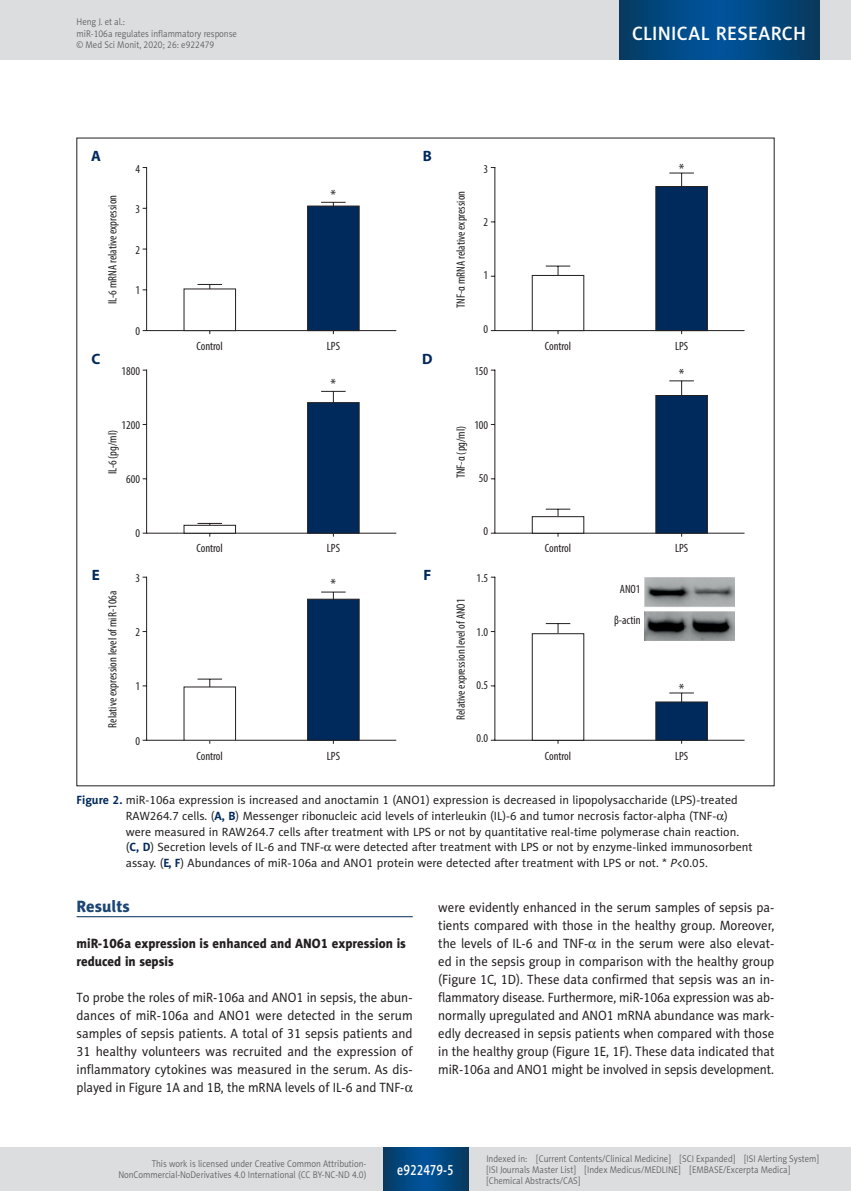
<style>
.page{position:relative;width:851px;height:1191px;background:#fff}
.page>*{position:absolute;margin:0;border:0;box-sizing:border-box;transform-origin:0 0}
.t1{font:19.5px "Naomi Sans EFN Medium";letter-spacing:.015em;color:#fff}
.MSM_Headline_1{font:16.5px "Naomi Sans EFN Heavy";color:#1a4574}
.t2{font:15px "Naomi Sans EFN Medium";color:#fff;scale:.8 1}
.t3{font:condensed 15px "Myriad Pro";color:#231f20}
.t4{font:700 15px "Myriad Pro";color:#00295c}
.MSM_Body{font:13.5px/18px "Naomi Sans EFN";letter-spacing:-.005em;color:#231f20;text-align:justify;scale:.95 1}
.MSM_Headline_2{font:13.5px/18px "Naomi Sans EFN Heavy";color:#231f20;scale:.95 1}
.MSM_Rycina_tytul{font:12px/15.8px "Naomi Sans EFN";color:#231f20}
.t5{font:condensed 12px "Myriad Pro";color:#231f20}
.t6{font:9.75px/11.2px "Naomi Sans EFN Light";color:#57585a;scale:.9 1}
.s1{font-weight:700;color:#00295c}
.s2{font-family:"Standard Sym L"}
.s3{font-style:italic}
</style>
<div class="page">
<hr style="left:77px;top:916px;width:335px;height:1px;background:#00295c">
<img style="left:644px;top:577px;width:90px;height:64px">
<hr style="left:143px;top:330px;width:253px;height:1px;background:#231f20">
<hr style="left:146px;top:167px;width:1px;height:163px;background:#231f20">
<svg style="left:183px;top:201px;width:163px;height:134px"></svg>
<div style="left:307px;top:206px;width:52px;height:125px;background:#00295c;border:1px solid #231f20"></div>
<hr style="left:491px;top:330px;width:253px;height:1px;background:#231f20">
<hr style="left:494px;top:167px;width:1px;height:163px;background:#231f20">
<svg style="left:531px;top:172px;width:163px;height:163px"></svg>
<div style="left:655px;top:186px;width:52px;height:145px;background:#00295c;border:1px solid #231f20"></div>
<hr style="left:143px;top:533px;width:253px;height:1px;background:#231f20">
<hr style="left:146px;top:370px;width:1px;height:163px;background:#231f20">
<svg style="left:183px;top:390px;width:163px;height:147px"></svg>
<div style="left:307px;top:402px;width:52px;height:131px;background:#00295c;border:1px solid #231f20"></div>
<hr style="left:491px;top:533px;width:253px;height:1px;background:#231f20">
<hr style="left:494px;top:370px;width:1px;height:163px;background:#231f20">
<svg style="left:531px;top:380px;width:163px;height:157px"></svg>
<div style="left:655px;top:395px;width:52px;height:138px;background:#00295c;border:1px solid #231f20"></div>
<hr style="left:143px;top:740px;width:253px;height:1px;background:#231f20">
<hr style="left:146px;top:577px;width:1px;height:163px;background:#231f20">
<svg style="left:183px;top:591px;width:163px;height:153px"></svg>
<div style="left:307px;top:599px;width:52px;height:141px;background:#00295c;border:1px solid #231f20"></div>
<hr style="left:491px;top:740px;width:253px;height:1px;background:#231f20">
<hr style="left:494px;top:577px;width:1px;height:163px;background:#231f20">
<svg style="left:545px;top:623px;width:25px;height:1px"></svg>
<hr style="left:557px;top:623px;width:1px;height:120px;background:#231f20">
<svg style="left:531px;top:633px;width:163px;height:111px"></svg>
<div style="left:655px;top:701px;width:52px;height:39px;background:#00295c;border:1px solid #231f20"></div>
<div style="left:0;top:1148px;width:850px;height:43px;background:#dcdddf"></div>
<svg style="left:383px;top:1147px;width:85px;height:43px;background:#02477e"></svg>
<div style="left:0;top:0;width:850px;height:60px;background:#dcdddf"></div>
<svg style="left:619px;top:0;width:200px;height:60px;background:#02477e"></svg>
<p class="t6" style="left:77px;top:16px;width:180px">Heng J. et al.:<br>miR-106a regulates inflammatory response © Med Sci Monit, 2020; 26: e922479</p>
<h1 class="t1" style="left:632px;top:22px;width:175px">CLINICAL RESEARCH</h1>
<p class="t4" style="left:91px;top:147px;width:11px">A</p>
<p class="t4" style="left:423px;top:147px;width:11px">B</p>
<p class="t5" style="left:105px;top:304px;width:111px;rotate:-90deg">IL-6 mRNA relative expression</p>
<p class="t5" style="left:135px;top:162px;width:6px">4</p>
<p class="t5" style="left:135px;top:202px;width:6px">3</p>
<p class="t5" style="left:135px;top:243px;width:6px">2</p>
<p class="t5" style="left:135px;top:283px;width:6px">1</p>
<p class="t5" style="left:135px;top:324px;width:6px">0</p>
<p class="t3" style="left:330px;top:186px;width:7px">*</p>
<p class="t5" style="left:453px;top:308px;width:119px;rotate:-90deg">TNF-α mRNA relative expression</p>
<p class="t5" style="left:483px;top:162px;width:6px">3</p>
<p class="t3" style="left:678px;top:160px;width:7px">*</p>
<p class="t5" style="left:483px;top:215px;width:6px">2</p>
<p class="t5" style="left:483px;top:268px;width:6px">1</p>
<p class="t5" style="left:483px;top:321px;width:6px">0</p>
<p class="t5" style="left:196px;top:339px;width:28px">Control</p>
<p class="t5" style="left:327px;top:339px;width:15px">LPS</p>
<p class="t5" style="left:544px;top:339px;width:28px">Control</p>
<p class="t5" style="left:675px;top:339px;width:15px">LPS</p>
<p class="t4" style="left:91px;top:349px;width:10px">C</p>
<p class="t4" style="left:422px;top:349px;width:12px">D</p>
<p class="t5" style="left:121px;top:364px;width:20px">1800</p>
<p class="t5" style="left:474px;top:364px;width:15px">150</p>
<p class="t3" style="left:678px;top:365px;width:7px">*</p>
<p class="t3" style="left:330px;top:375px;width:7px">*</p>
<p class="t5" style="left:121px;top:418px;width:20px">1200</p>
<p class="t5" style="left:105px;top:474px;width:46px;rotate:-90deg">IL-6 (pg/ml)</p>
<p class="t5" style="left:126px;top:472px;width:15px">600</p>
<p class="t5" style="left:474px;top:417px;width:15px">100</p>
<p class="t5" style="left:453px;top:478px;width:54px;rotate:-90deg">TNF-α (pg/ml)</p>
<p class="t5" style="left:479px;top:471px;width:11px">50</p>
<p class="t5" style="left:135px;top:526px;width:6px">0</p>
<p class="t5" style="left:483px;top:524px;width:6px">0</p>
<p class="t5" style="left:196px;top:541px;width:28px">Control</p>
<p class="t5" style="left:327px;top:541px;width:15px">LPS</p>
<p class="t5" style="left:544px;top:541px;width:28px">Control</p>
<p class="t5" style="left:675px;top:541px;width:15px">LPS</p>
<p class="t4" style="left:92px;top:565px;width:10px">E</p>
<p class="t5" style="left:105px;top:727px;width:138px;rotate:-90deg">Relative expression level of miR-106a</p>
<p class="t5" style="left:135px;top:571px;width:6px">3</p>
<p class="t5" style="left:135px;top:625px;width:6px">2</p>
<p class="t5" style="left:135px;top:679px;width:6px">1</p>
<p class="t3" style="left:330px;top:575px;width:7px">*</p>
<p class="t4" style="left:423px;top:565px;width:9px">F</p>
<p class="t5" style="left:453px;top:720px;width:123px;rotate:-90deg">Relative expression level of ANO1</p>
<p class="t5" style="left:476px;top:571px;width:13px">1.5</p>
<p class="t5" style="left:476px;top:624px;width:13px">1.0</p>
<p class="t5" style="left:476px;top:677px;width:13px">0.5</p>
<p class="t5" style="left:619px;top:582px;width:22px">ANO1</p>
<p class="t5" style="left:614px;top:613px;width:28px">β-actin</p>
<p class="t3" style="left:678px;top:680px;width:7px">*</p>
<p class="t5" style="left:135px;top:733px;width:6px">0</p>
<p class="t5" style="left:476px;top:731px;width:13px">0.0</p>
<p class="t5" style="left:196px;top:748px;width:28px">Control</p>
<p class="t5" style="left:327px;top:748px;width:15px">LPS</p>
<p class="t5" style="left:544px;top:748px;width:28px">Control</p>
<p class="t5" style="left:675px;top:748px;width:15px">LPS</p>
<p class="MSM_Rycina_tytul" style="left:126px;top:792px;width:628px;text-indent:-49px"><span class="s1">Figure 2.</span> miR-106a expression is increased and anoctamin 1 (ANO1) expression is decreased in lipopolysaccharide (LPS)-treated RAW264.7 cells. (<span class="s1">A, B</span>) Messenger ribonucleic acid levels of interleukin (IL)-6 and tumor necrosis factor-alpha (TNF-<span class="s2">a</span>) were measured in RAW264.7 cells after treatment with LPS or not by quantitative real-time polymerase chain reaction. (<span class="s1">C, D</span>) Secretion levels of IL-6 and TNF-<span class="s2">a</span> were detected after treatment with LPS or not by enzyme-linked immunosorbent assay. (<span class="s1">E, F</span>) Abundances of miR-106a and ANO1 protein were detected after treatment with LPS or not. * <span class="s3">P</span>&lt;0.05.</p>
<p class="MSM_Headline_1" style="left:77px;top:896px;width:55px">Results</p>
<p class="MSM_Headline_2" style="left:77px;top:934px;width:348px">miR-106a expression is enhanced and ANO1 expression is reduced in sepsis</p>
<p class="MSM_Body" style="left:77px;top:988px;width:355px">To probe the roles of miR-106a and ANO1 in sepsis, the abun&shy;dances of miR-106a and ANO1 were detected in the serum samples of sepsis patients. A total of 31 sepsis patients and 31 healthy volunteers was recruited and the expression of inflammatory cytokines was measured in the serum. As dis&shy;played in Figure 1A and 1B, the mRNA levels of IL-6 and TNF-<span class="s2">a</span></p>
<p class="MSM_Body" style="left:438px;top:898px;width:355px">were evidently enhanced in the serum samples of sepsis pa&shy;tients compared with those in the healthy group. Moreover, the levels of IL-6 and TNF-<span class="s2">a</span> in the serum were also elevat&shy;ed in the sepsis group in comparison with the healthy group (Figure 1C, 1D). These data confirmed that sepsis was an in&shy;flammatory disease. Furthermore, miR-106a expression was ab&shy;normally upregulated and ANO1 mRNA abundance was mark&shy;edly decreased in sepsis patients when compared with those in the healthy group (Figure 1E, 1F). These data indicated that miR-106a and ANO1 might be involved in sepsis development.</p>
<p class="t6" style="left:118px;top:1158px;width:277px;text-align:right">This work is licensed under Creative Common Attribution-<br>NonCommercial-NoDerivatives 4.0 International (CC BY-NC-ND 4.0)</p>
<p class="t2" style="left:397px;top:1160px;width:72px">e922479-5</p>
<p class="t6" style="left:486px;top:1152px;width:371px">Indexed in: [Current Contents/Clinical Medicine] [SCI Expanded] [ISI Alerting System] [ISI Journals Master List] [Index Medicus/MEDLINE] [EMBASE/Excerpta Medica] [Chemical Abstracts/CAS]</p>
</div>
